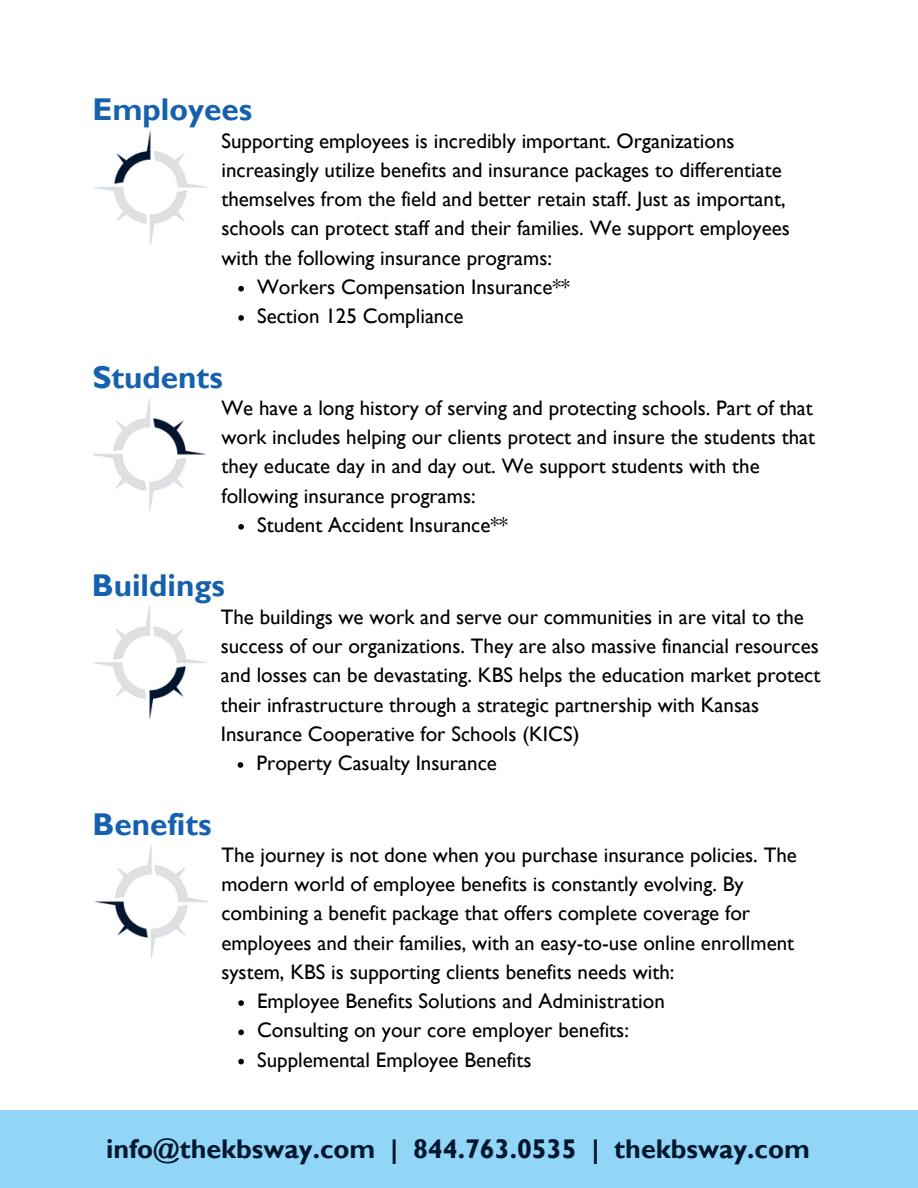
<style>
.page{position:relative;width:918px;height:1188px;background:#fff}
.page>*{position:absolute;margin:0;border:0;box-sizing:border-box;transform-origin:0 0}
.t1{font:700 31.5px "Gill Sans";color:#1661ad}
.t2{font:700 27px "Gill Sans";color:#01172f}
.t3{font:21px/29.2px "Gill Sans";color:#000}
</style>
<div class="page">
<div style="left:0;top:1110px;width:918px;height:78px;background:#91d6f6"></div>
<img style="left:93px;top:130px;width:114px;height:114px">
<svg style="left:238px;top:286px;width:6px;height:6px"></svg>
<svg style="left:238px;top:315px;width:6px;height:6px"></svg>
<img style="left:93px;top:397px;width:114px;height:114px">
<svg style="left:238px;top:524px;width:6px;height:6px"></svg>
<img style="left:93px;top:606px;width:114px;height:114px">
<svg style="left:238px;top:762px;width:5px;height:6px"></svg>
<img style="left:94px;top:845px;width:114px;height:114px">
<svg style="left:238px;top:1000px;width:6px;height:6px"></svg>
<svg style="left:238px;top:1030px;width:6px;height:5px"></svg>
<svg style="left:238px;top:1059px;width:6px;height:5px"></svg>
<h1 class="t1" style="left:92px;top:91px;width:161px">Employees</h1>
<p class="t3" style="left:221px;top:126px;width:570px">Supporting employees is incredibly important. Organizations increasingly utilize benefits and insurance packages to differentiate themselves from the field and better retain staff. Just as important, schools can protect staff and their families. We support employees with the following insurance programs:</p>
<h1 class="t1" style="left:92px;top:358px;width:132px">Students</h1>
<p class="t3" style="left:257px;top:272px;width:314px">Workers Compensation Insurance**<br>Section 125 Compliance</p>
<p class="t3" style="left:221px;top:393px;width:595px">We have a long history of serving and protecting schools. Part of that work includes helping our clients protect and insure the students that they educate day in and day out. We support students with the following insurance programs:</p>
<h1 class="t1" style="left:92px;top:567px;width:135px">Buildings</h1>
<p class="t3" style="left:257px;top:510px;width:252px">Student Accident Insurance**</p>
<p class="t3" style="left:221px;top:602px;width:601px">The buildings we work and serve our communities in are vital to the success of our organizations. They are also massive financial resources and losses can be devastating. KBS helps the education market protect their infrastructure through a strategic partnership with Kansas Insurance Cooperative for Schools (KICS)</p>
<p class="t3" style="left:256px;top:748px;width:242px">Property Casualty Insurance</p>
<h1 class="t1" style="left:92px;top:805px;width:121px">Benefits</h1>
<p class="t3" style="left:221px;top:840px;width:577px">The journey is not done when you purchase insurance policies. The modern world of employee benefits is constantly evolving. By combining a benefit package that offers complete coverage for employees and their families, with an easy-to-use online enrollment system, KBS is supporting clients benefits needs with:</p>
<p class="t3" style="left:257px;top:986px;width:409px">Employee Benefits Solutions and Administration<br>Consulting on your core employer benefits:<br>Supplemental Employee Benefits</p>
<p class="t2" style="left:106px;top:1132px;width:705px">info@thekbsway.com | 844.763.0535 | thekbsway.com</p>
</div>
